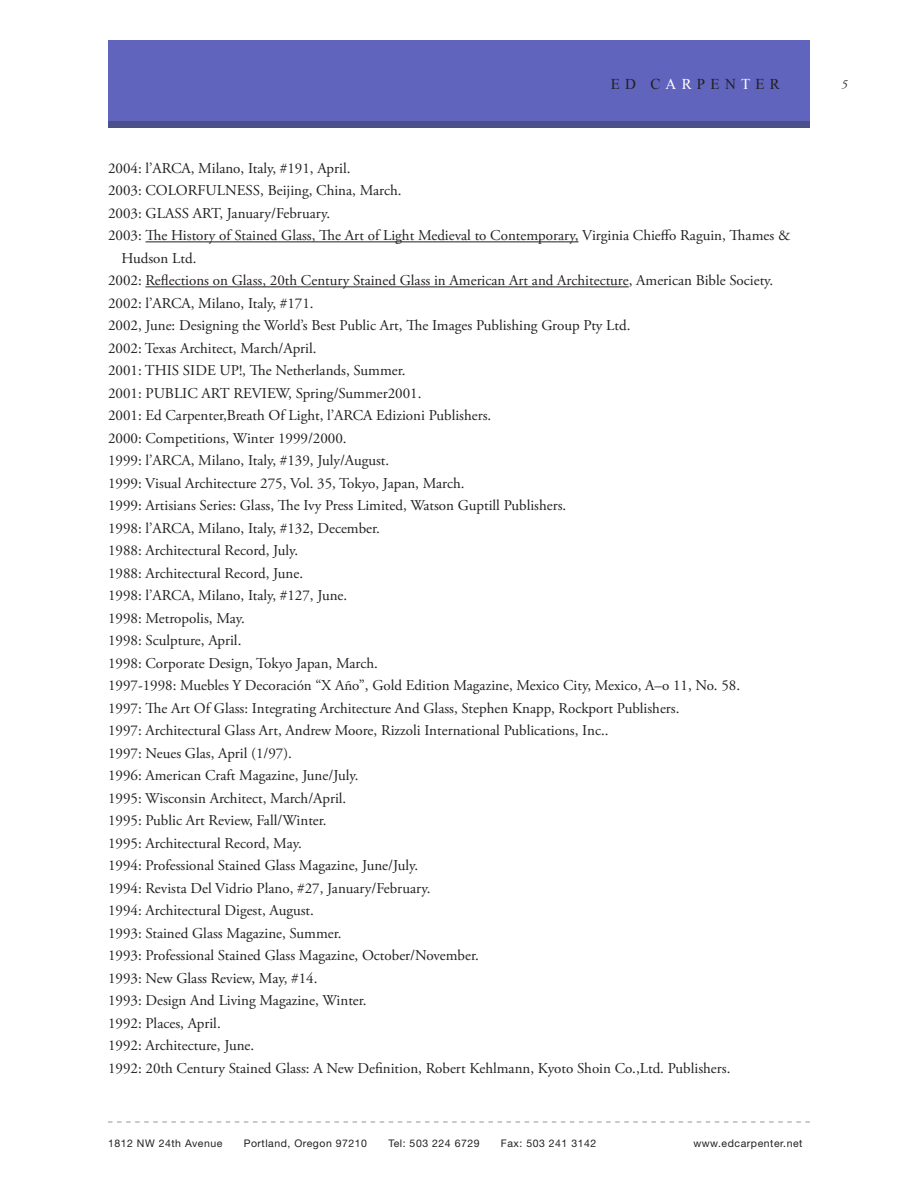
<style>
.page{position:relative;width:918px;height:1188px;background:#fff}
.page>*{position:absolute;margin:0;border:0;box-sizing:border-box;transform-origin:0 0}
.list{font:15px/22.5px "Adobe Garamond Pro";color:#231f20}
.list-2{font:15px "Adobe Garamond";color:#231f20}
.t1{font:15px "Times New Roman";letter-spacing:.35em;color:#231f20}
.t2{font:italic 12px "Adobe Garamond Pro";color:#231f20}
.t3{font:10.5px "Helvetica Neue";letter-spacing:.05em;color:#231f20}
.s1{color:#fff}
</style>
<div class="page">
<svg style="left:108px;top:1122px;width:702px;height:1px"></svg>
<div style="left:108px;top:40px;width:702px;height:82px;background:#6064bd"></div>
<div style="left:108px;top:122px;width:702px;height:6px;background:#4b5088"></div>
<hr style="left:146px;top:241px;width:432px;height:1px;background:#231f20">
<hr style="left:146px;top:286px;width:483px;height:1px;background:#231f20">
<p class="t1" style="left:611px;top:73px;width:171px">ED C<span class="s1">AR</span>PEN<span class="s1">T</span>ER</p>
<p class="list" style="left:108px;top:157px;width:244px">2004: l’ARCA, Milano, Italy, #191, April.</p>
<p class="list" style="left:108px;top:180px;width:295px">2003: COLORFULNESS, Beijing, China, March.</p>
<p class="list" style="left:108px;top:202px;width:224px">2003: GLASS ART, January/February.</p>
<p class="list" style="left:122px;top:225px;width:670px;text-indent:-14px">2003: The History of Stained Glass, The Art of Light Medieval to Contemporary, Virginia Chieffo Raguin, Thames &amp;<br>Hudson Ltd.</p>
<p class="list" style="left:108px;top:270px;width:667px">2002: Reflections on Glass, 20th Century Stained Glass in American Art and Architecture, American Bible Society.</p>
<p class="list" style="left:108px;top:292px;width:207px">2002: l’ARCA, Milano, Italy, #171.</p>
<p class="list" style="left:108px;top:315px;width:524px">2002, June: Designing the World’s Best Public Art, The Images Publishing Group Pty Ltd.</p>
<p class="list" style="left:108px;top:337px;width:210px">2002: Texas Architect, March/April.</p>
<p class="list" style="left:108px;top:360px;width:299px">2001: THIS SIDE UP!, The Netherlands, Summer.</p>
<p class="list" style="left:108px;top:382px;width:315px">2001: PUBLIC ART REVIEW, Spring/Summer2001.</p>
<p class="list" style="left:108px;top:405px;width:385px">2001: Ed Carpenter,Breath Of Light, l’ARCA Edizioni Publishers.</p>
<p class="list" style="left:108px;top:427px;width:240px">2000: Competitions, Winter 1999/2000.</p>
<p class="list" style="left:108px;top:450px;width:283px">1999: l’ARCA, Milano, Italy, #139, July/August.</p>
<p class="list" style="left:108px;top:472px;width:358px">1999: Visual Architecture 275, Vol. 35, Tokyo, Japan, March.</p>
<p class="list" style="left:108px;top:495px;width:460px">1999: Artisians Series: Glass, The Ivy Press Limited, Watson Guptill Publishers.</p>
<p class="list" style="left:108px;top:517px;width:274px">1998: l’ARCA, Milano, Italy, #132, December.</p>
<p class="list" style="left:108px;top:540px;width:192px">1988: Architectural Record, July.</p>
<p class="list" style="left:108px;top:562px;width:197px">1988: Architectural Record, June.</p>
<p class="list" style="left:108px;top:585px;width:241px">1998: l’ARCA, Milano, Italy, #127, June.</p>
<p class="list" style="left:108px;top:607px;width:138px">1998: Metropolis, May.</p>
<p class="list" style="left:108px;top:630px;width:135px">1998: Sculpture, April.</p>
<p class="list" style="left:108px;top:652px;width:271px">1998: Corporate Design, Tokyo Japan, March.</p>
<p class="list" style="left:108px;top:675px;width:634px">1997-1998: Muebles Y Decoración “X Año”, Gold Edition Magazine, Mexico City, Mexico, A–o 11, No. 58.</p>
<p class="list" style="left:108px;top:697px;width:573px">1997: The Art Of Glass: Integrating Architecture And Glass, Stephen Knapp, Rockport Publishers.</p>
<p class="list" style="left:108px;top:720px;width:502px">1997: Architectural Glass Art, Andrew Moore, Rizzoli International Publications, Inc..</p>
<p class="list" style="left:108px;top:742px;width:185px">1997: Neues Glas, April (1/97).</p>
<p class="list" style="left:108px;top:765px;width:252px">1996: American Craft Magazine, June/July.</p>
<p class="list" style="left:108px;top:787px;width:240px">1995: Wisconsin Architect, March/April.</p>
<p class="list" style="left:108px;top:810px;width:220px">1995: Public Art Review, Fall/Winter.</p>
<p class="list" style="left:108px;top:832px;width:195px">1995: Architectural Record, May.</p>
<p class="list" style="left:108px;top:855px;width:312px">1994: Professional Stained Glass Magazine, June/July.</p>
<p class="list" style="left:108px;top:877px;width:324px">1994: Revista Del Vidrio Plano, #27, January/February.</p>
<p class="list-2" style="left:108px;top:903px;width:207px">1994: Architectural Digest, August.</p>
<p class="list" style="left:108px;top:922px;width:235px">1993: Stained Glass Magazine, Summer.</p>
<p class="list" style="left:108px;top:945px;width:372px">1993: Professional Stained Glass Magazine, October/November.</p>
<p class="list" style="left:108px;top:967px;width:211px">1993: New Glass Review, May, #14.</p>
<p class="list" style="left:108px;top:990px;width:260px">1993: Design And Living Magazine, Winter.</p>
<p class="list" style="left:108px;top:1012px;width:114px">1992: Places, April.</p>
<p class="list" style="left:108px;top:1035px;width:148px">1992: Architecture, June.</p>
<p class="list" style="left:108px;top:1057px;width:624px">1992: 20th Century Stained Glass: A New Definition, Robert Kehlmann, Kyoto Shoin Co.,Ltd. Publishers.</p>
<p class="t3" style="left:108px;top:1137px;width:116px">1812 NW 24th Avenue</p>
<p class="t3" style="left:244px;top:1137px;width:125px">Portland, Oregon 97210</p>
<p class="t3" style="left:388px;top:1137px;width:93px">Tel: 503 224 6729</p>
<p class="t3" style="left:501px;top:1137px;width:97px">Fax: 503 241 3142</p>
<p class="t3" style="left:693px;top:1137px;width:111px">www.edcarpenter.net</p>
<p class="t2" style="left:842px;top:77px;width:7px">5</p>
</div>
